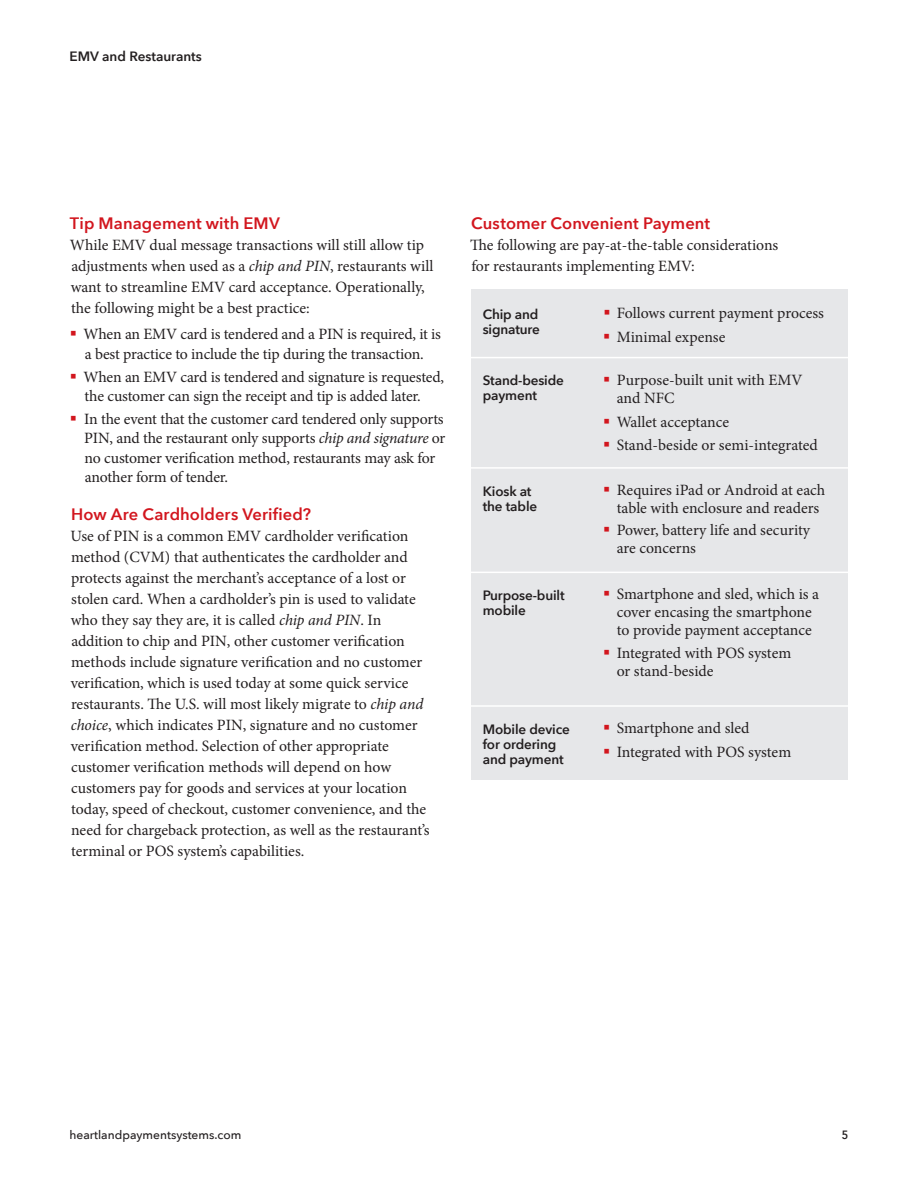
<style>
.page{position:relative;width:918px;height:1188px;background:#fff}
.page>*{position:absolute;margin:0;border:0;box-sizing:border-box;transform-origin:0 0}
.t1{font:600 16.5px "Avenir Next";letter-spacing:.005em;color:#d2161e}
.t2{font:15.75px/21px "Minion Pro";letter-spacing:-.005em;color:#231f20}
.t3{font:600 13.5px/15px "Avenir Next";letter-spacing:-.01em;color:#231f20}
.t4{font:500 12px "Avenir Next";color:#231f20}
.t5{font:600 12px "Avenir Next";color:#231f20;scale:.9 1}
.s1{font-style:italic}
</style>
<div class="page">
<div style="left:471px;top:290px;width:376px;height:490px;background:#e6e7e9"></div>
<hr style="left:462px;top:357px;width:395px;height:1px;background:#fff">
<hr style="left:462px;top:467px;width:395px;height:2px;background:#fff">
<hr style="left:462px;top:572px;width:395px;height:1px;background:#fff">
<hr style="left:462px;top:705px;width:395px;height:2px;background:#fff">
<p class="t3" style="left:70px;top:49px;width:134px">EMV and Restaurants</p>
<p class="t1" style="left:70px;top:213px;width:211px">Tip Management with EMV</p>
<p class="t2" style="left:70px;top:235px;width:365px">While EMV dual message transactions will still allow tip adjustments when used as a <span class="s1">chip and PIN</span>, restaurants will want to streamline EMV card acceptance. Operationally, the following might be a best practice:</p>
<p class="t2" style="left:83px;top:325px;width:359px;line-height:19.5px">When an EMV card is tendered and a PIN is required, it is a best practice to include the tip during the transaction.</p>
<p class="t2" style="left:83px;top:367px;width:362px;line-height:19.5px">When an EMV card is tendered and signature is requested, the customer can sign the receipt and tip is added later.</p>
<p class="t2" style="left:84px;top:409px;width:363px;line-height:19.5px">In the event that the customer card tendered only supports PIN, and the restaurant only supports <span class="s1">chip and signature</span> or no customer verification method, restaurants may ask for another form of tender.</p>
<p class="t1" style="left:71px;top:504px;width:242px">How Are Cardholders Verified?</p>
<p class="t2" style="left:71px;top:526px;width:360px">Use of PIN is a common EMV cardholder verification method (CVM) that authenticates the cardholder and protects against the merchant’s acceptance of a lost or stolen card. When a cardholder’s pin is used to validate who they say they are, it is called <span class="s1">chip and PIN</span>. In addition to chip and PIN, other customer verification methods include signature verification and no customer verification, which is used today at some quick service restaurants. The U.S. will most likely migrate to <span class="s1">chip and choice</span>, which indicates PIN, signature and no customer verification method. Selection of other appropriate customer verification methods will depend on how customers pay for goods and services at your location today, speed of checkout, customer convenience, and the need for chargeback protection, as well as the restaurant’s terminal or POS system’s capabilities.</p>
<p class="t1" style="left:471px;top:213px;width:241px">Customer Convenient Payment</p>
<p class="t2" style="left:470px;top:235px;width:310px">The following are pay-at-the-table considerations for restaurants implementing EMV:</p>
<p class="t3" style="left:483px;top:307px;width:59px">Chip and signature</p>
<p class="t3" style="left:483px;top:373px;width:83px">Stand-beside payment</p>
<p class="t2" style="left:617px;top:301px;width:209px;line-height:23.9px">Follows current payment process<br>Minimal expense</p>
<p class="t2" style="left:617px;top:371px;width:187px;line-height:18px">Purpose-built unit with EMV and NFC</p>
<p class="t2" style="left:617px;top:410px;width:203px;line-height:23.9px">Wallet acceptance<br>Stand-beside or semi-integrated</p>
<p class="t2" style="left:617px;top:481px;width:210px;line-height:18px">Requires iPad or Android at each table with enclosure and readers</p>
<p class="t2" style="left:617px;top:521px;width:195px;line-height:18px">Power, battery life and security are concerns</p>
<p class="t2" style="left:617px;top:586px;width:204px;line-height:18px">Smartphone and sled, which is a cover encasing the smartphone to provide payment acceptance</p>
<p class="t2" style="left:617px;top:644px;width:176px;line-height:18px">Integrated with POS system or stand-beside</p>
<p class="t3" style="left:483px;top:483px;width:56px">Kiosk at the table</p>
<p class="t3" style="left:483px;top:588px;width:83px">Purpose-built mobile</p>
<p class="t3" style="left:483px;top:721px;width:89px">Mobile device for ordering and payment</p>
<p class="t2" style="left:617px;top:716px;width:176px;line-height:23.9px">Smartphone and sled<br>Integrated with POS system</p>
<p class="t4" style="left:69px;top:1128px;width:174px">heartlandpaymentsystems.com</p>
<p class="t5" style="left:842px;top:1128px;width:9px">5</p>
</div>
